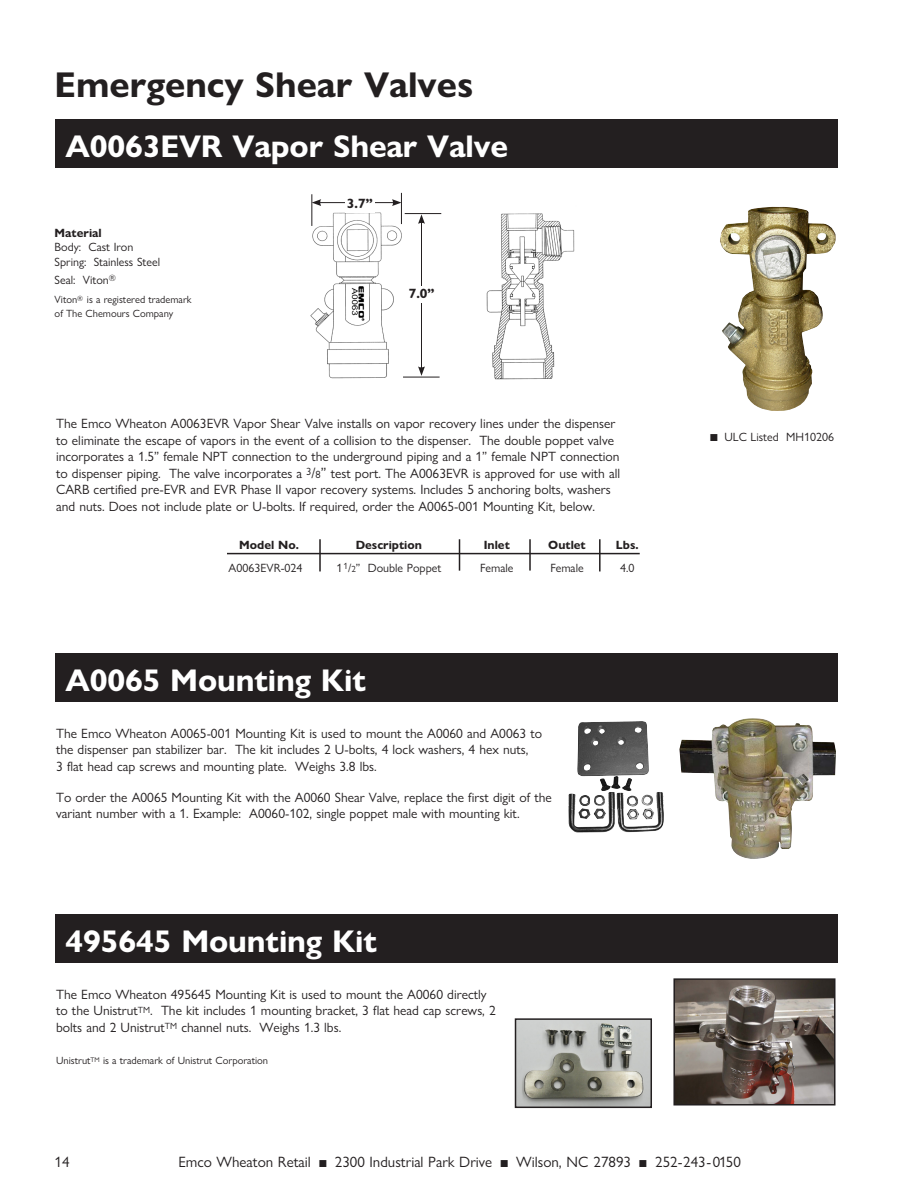
<style>
.page{position:relative;width:918px;height:1188px;background:#fff}
.page>*{position:absolute;margin:0;border:0;box-sizing:border-box;transform-origin:0 0}
.t1{font:700 36px "Gill Sans Nova";color:#231f20}
.t2{font:700 31.5px "Gill Sans Nova";letter-spacing:-.005em;color:#fff}
.t3{font:15px "Gill Sans Nova";color:#231f20}
.t4{font:13.5px/16.5px "Gill Sans Nova";color:#231f20}
.t5{font:700 13.5px "Gill Sans Nova";color:#231f20}
.t6{font:12px "Gill Sans Nova";color:#231f20}
.t7{font:700 12px "Gill Sans Nova";color:#231f20}
.t8{font:10.5px/13.5px "Gill Sans Nova";color:#231f20}
.s1{font-size:15px}
.s2{font-size:10.5px}
.s3{font-size:9px}
</style>
<div class="page">
<img style="left:577px;top:721px;width:81px;height:106px">
<div style="left:55px;top:653px;width:783px;height:49px;background:#231f20"></div>
<img style="left:518px;top:1021px;width:131px;height:84px">
<div style="left:515px;top:1018px;width:137px;height:90px;border:2px solid #231f20"></div>
<div style="left:55px;top:914px;width:783px;height:49px;background:#231f20"></div>
<img style="left:310px;top:211px;width:99px;height:168px">
<img style="left:486px;top:213px;width:89px;height:167px">
<hr style="left:319px;top:202px;width:75px;height:1px;background:#231f20">
<svg style="left:312px;top:199px;width:9px;height:7px"></svg>
<svg style="left:392px;top:199px;width:9px;height:7px"></svg>
<div style="left:345px;top:196px;width:30px;height:17px;background:#fff"></div>
<hr style="left:421px;top:221px;width:1px;height:148px;background:#231f20">
<svg style="left:418px;top:214px;width:7px;height:10px"></svg>
<svg style="left:418px;top:366px;width:7px;height:10px"></svg>
<div style="left:407px;top:286px;width:30px;height:16px;background:#fff"></div>
<hr style="left:227px;top:553px;width:413px;height:1px;background:#231f20">
<hr style="left:599px;top:539px;width:2px;height:32px;background:#231f20">
<hr style="left:529px;top:539px;width:2px;height:32px;background:#231f20">
<hr style="left:459px;top:539px;width:1px;height:32px;background:#231f20">
<hr style="left:319px;top:539px;width:2px;height:32px;background:#231f20">
<hr style="left:311px;top:194px;width:1px;height:32px;background:#231f20">
<hr style="left:401px;top:193px;width:1px;height:31px;background:#231f20">
<hr style="left:405px;top:213px;width:36px;height:1px;background:#231f20">
<hr style="left:403px;top:377px;width:37px;height:1px;background:#231f20">
<img style="left:720px;top:207px;width:116px;height:204px">
<div style="left:55px;top:119px;width:783px;height:49px;background:#231f20"></div>
<img style="left:676px;top:981px;width:157px;height:122px">
<div style="left:673px;top:978px;width:163px;height:128px;border:2px solid #231f20"></div>
<img style="left:679px;top:718px;width:157px;height:141px">
<p class="t1" style="left:55px;top:62px;width:420px">Emergency Shear Valves</p>
<p class="t2" style="left:65px;top:126px;width:444px">A0063EVR Vapor Shear Valve</p>
<p class="t7" style="left:55px;top:226px;width:49px">Material</p>
<p class="t6" style="left:55px;top:240px;width:80px">Body: Cast Iron</p>
<p class="t6" style="left:55px;top:254px;width:107px">Spring: Stainless Steel</p>
<p class="t6" style="left:55px;top:272px;width:63px">Seal: Viton<sup>®</sup></p>
<p class="t8" style="left:55px;top:293px;width:139px">Viton<sup>®</sup> is a registered trademark of The Chemours Company</p>
<p class="t5" style="left:347px;top:195px;width:27px">3.7”</p>
<p class="t5" style="left:409px;top:285px;width:27px">7.0”</p>
<p class="t4" style="left:56px;top:415px;width:566px">The Emco Wheaton A0063EVR Vapor Shear Valve installs on vapor recovery lines under the dispenser to eliminate the escape of vapors in the event of a collision to the dispenser. The double poppet valve incorporates a 1.5” female NPT connection to the underground piping and a 1” female NPT connection to dispenser piping. The valve incorporates a <sup>3</sup><span class="s1">/</span><span class="s2">8</span><span class="s1">”</span> test port. The A0063EVR is approved for use with all CARB certified pre-EVR and EVR Phase II vapor recovery systems. Includes 5 anchoring bolts, washers and nuts. Does not include plate or U-bolts. If required, order the A0065-001 Mounting Kit, below.</p>
<p class="t7" style="left:239px;top:538px;width:61px">Model No.</p>
<p class="t7" style="left:356px;top:538px;width:68px">Description</p>
<p class="t7" style="left:484px;top:538px;width:28px">Inlet</p>
<p class="t7" style="left:548px;top:538px;width:39px">Outlet</p>
<p class="t7" style="left:616px;top:538px;width:24px">Lbs.</p>
<p class="t6" style="left:229px;top:560px;width:75px">A0063EVR-024</p>
<p class="t6" style="left:336px;top:560px;width:106px">1 <sup>1</sup>/<span class="s3">2</span>” Double Poppet</p>
<p class="t6" style="left:480px;top:560px;width:35px">Female</p>
<p class="t6" style="left:550px;top:560px;width:35px">Female</p>
<p class="t6" style="left:620px;top:560px;width:16px">4.0</p>
<p class="t2" style="left:65px;top:661px;width:302px">A0065 Mounting Kit</p>
<p class="t4" style="left:56px;top:725px;width:488px">The Emco Wheaton A0065-001 Mounting Kit is used to mount the A0060 and A0063 to the dispenser pan stabilizer bar. The kit includes 2 U-bolts, 4 lock washers, 4 hex nuts,</p>
<p class="t4" style="left:56px;top:758px;width:322px">3 flat head cap screws and mounting plate. Weighs 3.8 lbs.</p>
<p class="t4" style="left:56px;top:789px;width:497px">To order the A0065 Mounting Kit with the A0060 Shear Valve, replace the first digit of the variant number with a 1. Example: A0060-102, single poppet male with mounting kit.</p>
<p class="t2" style="left:65px;top:922px;width:313px">495645 Mounting Kit</p>
<p class="t4" style="left:56px;top:986px;width:441px">The Emco Wheaton 495645 Mounting Kit is used to mount the A0060 directly to the Unistrut<sup>TM</sup>. The kit includes 1 mounting bracket, 3 flat head cap screws, 2 bolts and 2 Unistrut<sup>TM</sup> channel nuts. Weighs 1.3 lbs.</p>
<p class="t8" style="left:56px;top:1054px;width:214px">Unistrut<sup>TM</sup> is a trademark of Unistrut Corporation</p>
<p class="t6" style="left:709px;top:430px;width:126px"><span class="s1">■</span> ULC Listed MH10206</p>
<p class="t3" style="left:55px;top:1153px;width:16px">14</p>
<p class="t3" style="left:178px;top:1153px;width:564px">Emco Wheaton Retail ■ 2300 Industrial Park Drive ■ Wilson, NC 27893 ■ 252-243-0150</p>
</div>
